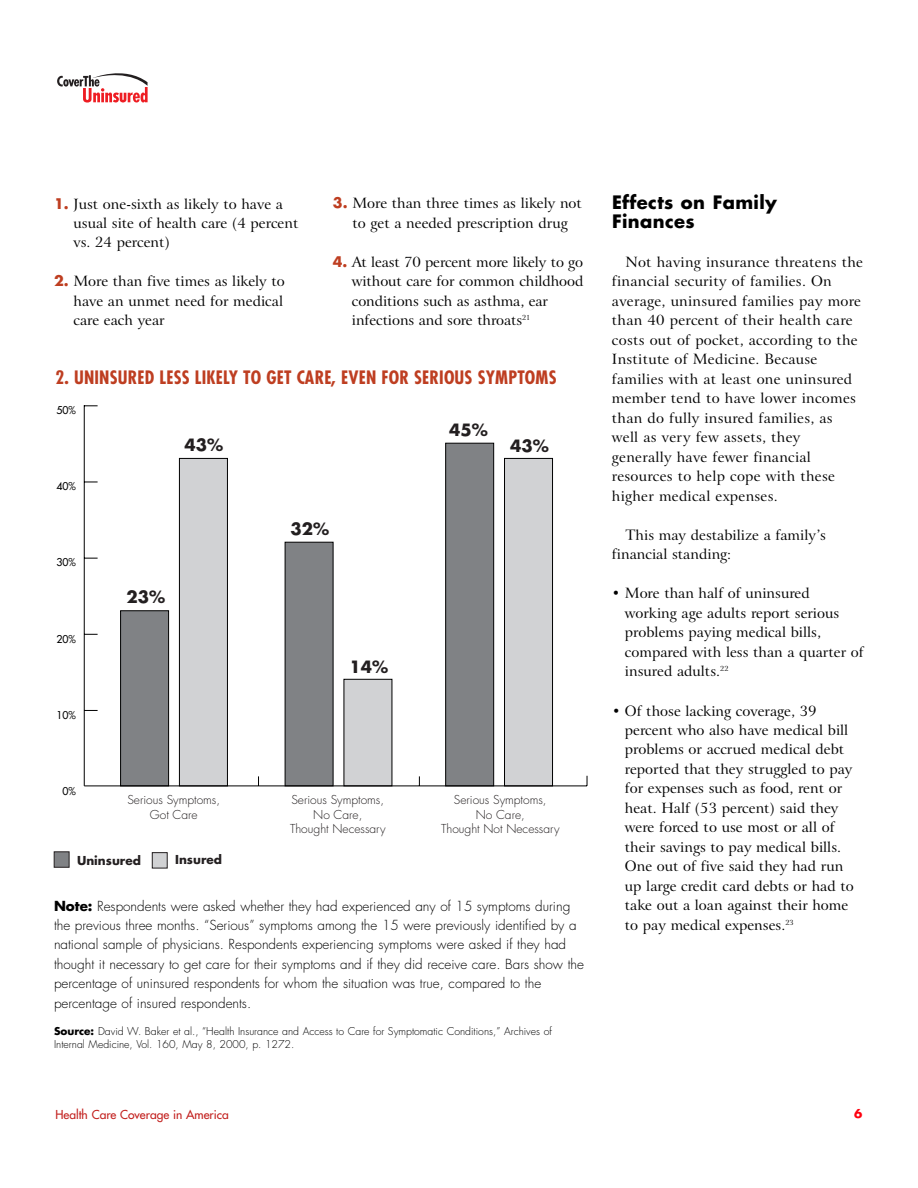
<style>
.page{position:relative;width:918px;height:1188px;background:#fff}
.page>*{position:absolute;margin:0;border:0;box-sizing:border-box;transform-origin:0 0}
.t1{font:700 condensed 18px "Futura";letter-spacing:.01em;color:#be3e21}
.t2{font:700 18px/19.5px "Futura";letter-spacing:.02em;color:#000}
.t3{font:700 16.5px "Futura";color:#231f20}
.t4{font:14.25px/19.5px "Arrus BT";color:#000}
.t5{font:14.25px/19.5px "Arrus BT";letter-spacing:.02em;color:#000}
.t6{font:300 13.5px/19.5px "Futura";color:#000}
.t7{font:300 12px/14.2px "Futura";color:#231f20;text-align:center}
.t8{font:12px "Futura";color:#c21f1d}
.t9{font:700 12px "Futura";color:#231f20}
.t10{font:700 12px "Futura";color:#ff000f}
.t11{font:300 10.5px/13.5px "Futura";color:#000}
.t12{font:10.5px "Futura";color:#000}
.s1{font-family:"Futura";font-weight:700;color:#be3e21}
.s2{font-weight:700}
</style>
<div class="page">
<svg style="left:57px;top:73px;width:91px;height:30px"></svg>
<div style="left:445px;top:443px;width:49px;height:343px;background:#808285;border:1px solid #000"></div>
<div style="left:504px;top:458px;width:49px;height:328px;background:#d1d2d4;border:1px solid #000"></div>
<div style="left:285px;top:542px;width:48px;height:244px;background:#808285;border:1px solid #000"></div>
<div style="left:344px;top:679px;width:48px;height:107px;background:#d1d2d4;border:1px solid #000"></div>
<div style="left:120px;top:610px;width:49px;height:176px;background:#808285;border:1px solid #000"></div>
<div style="left:179px;top:458px;width:49px;height:328px;background:#d1d2d4;border:1px solid #000"></div>
<hr style="left:84px;top:786px;width:503px;height:1px;background:#000">
<hr style="left:84px;top:405px;width:1px;height:381px;background:#000">
<svg style="left:85px;top:710px;width:13px;height:1px"></svg>
<svg style="left:85px;top:634px;width:13px;height:1px"></svg>
<svg style="left:85px;top:558px;width:13px;height:1px"></svg>
<svg style="left:85px;top:482px;width:13px;height:1px"></svg>
<svg style="left:85px;top:405px;width:13px;height:1px"></svg>
<div style="left:54px;top:852px;width:15px;height:16px;background:#808285;border:1px solid #231f20"></div>
<div style="left:152px;top:852px;width:15px;height:16px;background:#d1d2d4;border:1px solid #231f20"></div>
<p class="t4" style="left:73px;top:196px;width:226px;text-indent:-19px"><span class="s1">1.</span> Just one-sixth as likely to have a usual site of health care (4 percent vs. 24 percent)</p>
<p class="t4" style="left:73px;top:274px;width:213px;text-indent:-19px"><span class="s1">2.</span> More than five times as likely to have an unmet need for medical care each year</p>
<p class="t4" style="left:333px;top:196px;width:251px;text-align:center"><span class="s1">3.</span> More than three times as likely not to get a needed prescription drug</p>
<p class="t4" style="left:352px;top:254px;width:233px;text-indent:-19px"><span class="s1">4.</span> At least 70 percent more likely to go without care for common childhood conditions such as asthma, ear infections and sore throats<sup>21</sup></p>
<p class="t1" style="left:56px;top:369px;width:503px">2. UNINSURED LESS LIKELY TO GET CARE, EVEN FOR SERIOUS SYMPTOMS</p>
<p class="t12" style="left:56px;top:405px;width:21px">50%</p>
<p class="t12" style="left:56px;top:481px;width:21px">40%</p>
<p class="t12" style="left:56px;top:557px;width:21px">30%</p>
<p class="t12" style="left:56px;top:633px;width:21px">20%</p>
<p class="t12" style="left:56px;top:710px;width:21px">10%</p>
<p class="t12" style="left:62px;top:786px;width:15px">0%</p>
<p class="t3" style="left:185px;top:438px;width:40px">43%</p>
<p class="t3" style="left:126px;top:589px;width:40px">23%</p>
<p class="t3" style="left:291px;top:521px;width:40px">32%</p>
<p class="t3" style="left:349px;top:659px;width:40px">14%</p>
<p class="t3" style="left:449px;top:422px;width:40px">45%</p>
<p class="t3" style="left:510px;top:439px;width:40px">43%</p>
<p class="t7" style="left:127px;top:794px;width:94px">Serious Symptoms,<br>Got Care</p>
<p class="t7" style="left:290px;top:794px;width:97px">Serious Symptoms,<br>No Care,<br>Thought Necessary</p>
<p class="t7" style="left:441px;top:794px;width:120px">Serious Symptoms,<br>No Care,<br>Thought Not Necessary</p>
<p class="t9" style="left:77px;top:855px;width:65px">Uninsured</p>
<p class="t9" style="left:175px;top:854px;width:48px">Insured</p>
<p class="t6" style="left:54px;top:897px;width:532px"><span class="s2">Note:</span> Respondents were asked whether they had experienced any of 15 symptoms during the previous three months. “Serious” symptoms among the 15 were previously identified by a national sample of physicians. Respondents experiencing symptoms were asked if they had thought it necessary to get care for their symptoms and if they did receive care. Bars show the percentage of uninsured respondents for whom the situation was true, compared to the percentage of insured respondents.</p>
<p class="t11" style="left:54px;top:1025px;width:499px"><span class="s2">Source:</span> David W. Baker et al., “Health Insurance and Access to Care for Symptomatic Conditions,” Archives of<br>Internal Medicine, Vol. 160, May 8, 2000, p. 1272.</p>
<p class="t2" style="left:612px;top:194px;width:167px">Effects on Family<br>Finances</p>
<p class="t5" style="left:612px;top:254px;width:253px;text-indent:14px">Not having insurance threatens the financial security of families. On average, uninsured families pay more than 40 percent of their health care costs out of pocket, according to the Institute of Medicine. Because families with at least one uninsured member tend to have lower incomes than do fully insured families, as<br>well as very few assets, they generally have fewer financial resources to help cope with these higher medical expenses.</p>
<p class="t4" style="left:612px;top:527px;width:216px;text-indent:14px">This may destabilize a family’s financial standing:</p>
<p class="t4" style="left:625px;top:586px;width:240px;text-indent:-13px">• More than half of uninsured working age adults report serious problems paying medical bills, compared with less than a quarter of insured adults.<sup>22</sup></p>
<p class="t4" style="left:625px;top:703px;width:230px;text-indent:-13px">• Of those lacking coverage, 39 percent who also have medical bill problems or accrued medical debt reported that they struggled to pay for expenses such as food, rent or heat. Half (53 percent) said they were forced to use most or all of their savings to pay medical bills.<br>One out of five said they had run up large credit card debts or had to take out a loan against their home to pay medical expenses.<sup>23</sup></p>
<p class="t8" style="left:56px;top:1108px;width:175px">Health Care Coverage in America</p>
<p class="t10" style="left:854px;top:1108px;width:10px">6</p>
</div>
